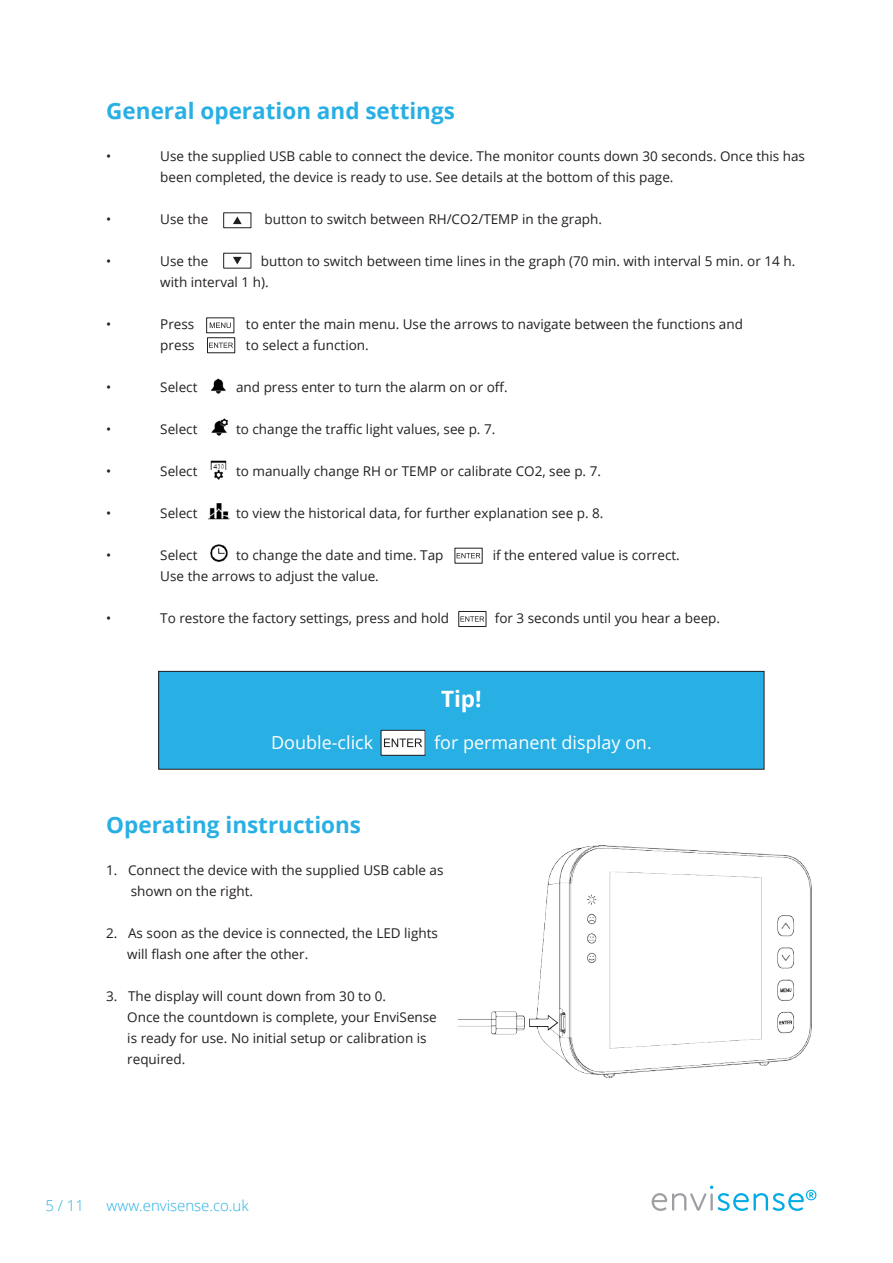
<style>
.page{position:relative;width:893px;height:1263px;background:#fff}
.page>*{position:absolute;margin:0;border:0;box-sizing:border-box;transform-origin:0 0}
.t1{font:700 22.5px "Open Sans";color:#28afe4}
.t2{font:700 22.5px "Open Sans";color:#fff}
.t3{font:18px "Open Sans";color:#fff}
.t4{font:300 15px "Open Sans";color:#28afe4}
.t5{font:13.5px/21px "Open Sans";color:#231f20}
</style>
<div class="page">
<svg style="left:652px;top:1185px;width:164px;height:26px"></svg>
<div style="left:223px;top:213px;width:28px;height:15px;border:1px solid #231f20"></div>
<svg style="left:233px;top:216px;width:9px;height:8px"></svg>
<svg style="left:233px;top:257px;width:9px;height:7px"></svg>
<svg style="left:210px;top:323px;width:21px;height:5px"></svg>
<div style="left:207px;top:338px;width:28px;height:15px;border:1px solid #231f20"></div>
<svg style="left:209px;top:343px;width:24px;height:5px"></svg>
<svg style="left:457px;top:553px;width:23px;height:5px"></svg>
<div style="left:459px;top:611px;width:27px;height:16px;border:1px solid #231f20"></div>
<svg style="left:460px;top:616px;width:24px;height:6px"></svg>
<img style="left:211px;top:378px;width:15px;height:16px">
<img style="left:211px;top:418px;width:17px;height:18px">
<img style="left:210px;top:460px;width:17px;height:20px">
<img style="left:208px;top:503px;width:22px;height:17px">
<div style="left:159px;top:671px;width:605px;height:98px;background:#28afe4"></div>
<div style="left:158px;top:671px;width:606px;height:99px;border:1px solid #231f20"></div>
<img style="left:210px;top:544px;width:18px;height:18px">
<img style="left:458px;top:846px;width:354px;height:231px">
<div style="left:381px;top:730px;width:44px;height:25px;background:#fff"></div>
<div style="left:381px;top:730px;width:44px;height:25px;border:1px solid #231f20"></div>
<svg style="left:384px;top:738px;width:38px;height:9px"></svg>
<h1 class="t1" style="left:106px;top:94px;width:350px">General operation and settings</h1>
<p class="t5" style="left:106px;top:145px;width:7px">•</p>
<p class="t5" style="left:160px;top:145px;width:646px">Use the supplied USB cable to connect the device. The monitor counts down 30 seconds. Once this has been completed, the device is ready to use. See details at the bottom of this page.</p>
<p class="t5" style="left:106px;top:208px;width:7px">•</p>
<p class="t5" style="left:160px;top:208px;width:49px">Use the</p>
<p class="t5" style="left:264px;top:208px;width:339px">button to switch between RH/CO2/TEMP in the graph.</p>
<p class="t5" style="left:106px;top:250px;width:7px">•</p>
<p class="t5" style="left:160px;top:250px;width:49px">Use the</p>
<p class="t5" style="left:160px;top:250px;width:636px;text-indent:101px">button to switch between time lines in the graph (70 min. with interval 5 min. or 14 h. with interval 1 h).</p>
<p class="t5" style="left:106px;top:313px;width:7px">•</p>
<p class="t5" style="left:160px;top:313px;width:36px">Press</p>
<p class="t5" style="left:246px;top:313px;width:499px">to enter the main menu. Use the arrows to navigate between the functions and</p>
<p class="t5" style="left:160px;top:334px;width:36px">press</p>
<p class="t5" style="left:246px;top:334px;width:124px">to select a function.</p>
<p class="t5" style="left:106px;top:376px;width:7px">•</p>
<p class="t5" style="left:160px;top:376px;width:39px">Select</p>
<p class="t5" style="left:236px;top:376px;width:273px">and press enter to turn the alarm on or off.</p>
<p class="t5" style="left:106px;top:418px;width:7px">•</p>
<p class="t5" style="left:160px;top:418px;width:39px">Select</p>
<p class="t5" style="left:236px;top:418px;width:261px">to change the traffic light values, see p. 7.</p>
<p class="t5" style="left:106px;top:460px;width:7px">•</p>
<p class="t5" style="left:160px;top:460px;width:39px">Select</p>
<p class="t5" style="left:236px;top:460px;width:366px">to manually change RH or TEMP or calibrate CO2, see p. 7.</p>
<p class="t5" style="left:106px;top:502px;width:7px">•</p>
<p class="t5" style="left:160px;top:502px;width:39px">Select</p>
<p class="t5" style="left:236px;top:502px;width:369px">to view the historical data, for further explanation see p. 8.</p>
<p class="t5" style="left:106px;top:544px;width:7px">•</p>
<p class="t5" style="left:160px;top:544px;width:39px">Select</p>
<p class="t5" style="left:236px;top:544px;width:209px">to change the date and time. Tap</p>
<p class="t5" style="left:493px;top:544px;width:189px">if the entered value is correct.</p>
<p class="t5" style="left:160px;top:565px;width:220px">Use the arrows to adjust the value.</p>
<p class="t5" style="left:106px;top:607px;width:7px">•</p>
<p class="t5" style="left:160px;top:607px;width:290px">To restore the factory settings, press and hold</p>
<p class="t5" style="left:495px;top:607px;width:227px">for 3 seconds until you hear a beep.</p>
<h1 class="t2" style="left:441px;top:682px;width:42px">Tip!</h1>
<h2 class="t3" style="left:271px;top:730px;width:104px">Double-click</h2>
<h2 class="t3" style="left:434px;top:730px;width:219px">for permanent display on.</h2>
<h1 class="t1" style="left:106px;top:808px;width:256px">Operating instructions</h1>
<p class="t5" style="left:131px;top:859px;width:314px;text-indent:-25px">1. Connect the device with the supplied USB cable as shown on the right.</p>
<p class="t5" style="left:127px;top:922px;width:312px;text-indent:-21px">2. As soon as the device is connected, the LED lights will flash one after the other.</p>
<p class="t5" style="left:127px;top:985px;width:311px;text-indent:-21px">3. The display will count down from 30 to 0.<br>Once the countdown is complete, your EnviSense is ready for use. No initial setup or calibration is required.</p>
<p class="t4" style="left:45px;top:1195px;width:40px">5 / 11</p>
<p class="t4" style="left:107px;top:1195px;width:143px">www.envisense.co.uk</p>
</div>
